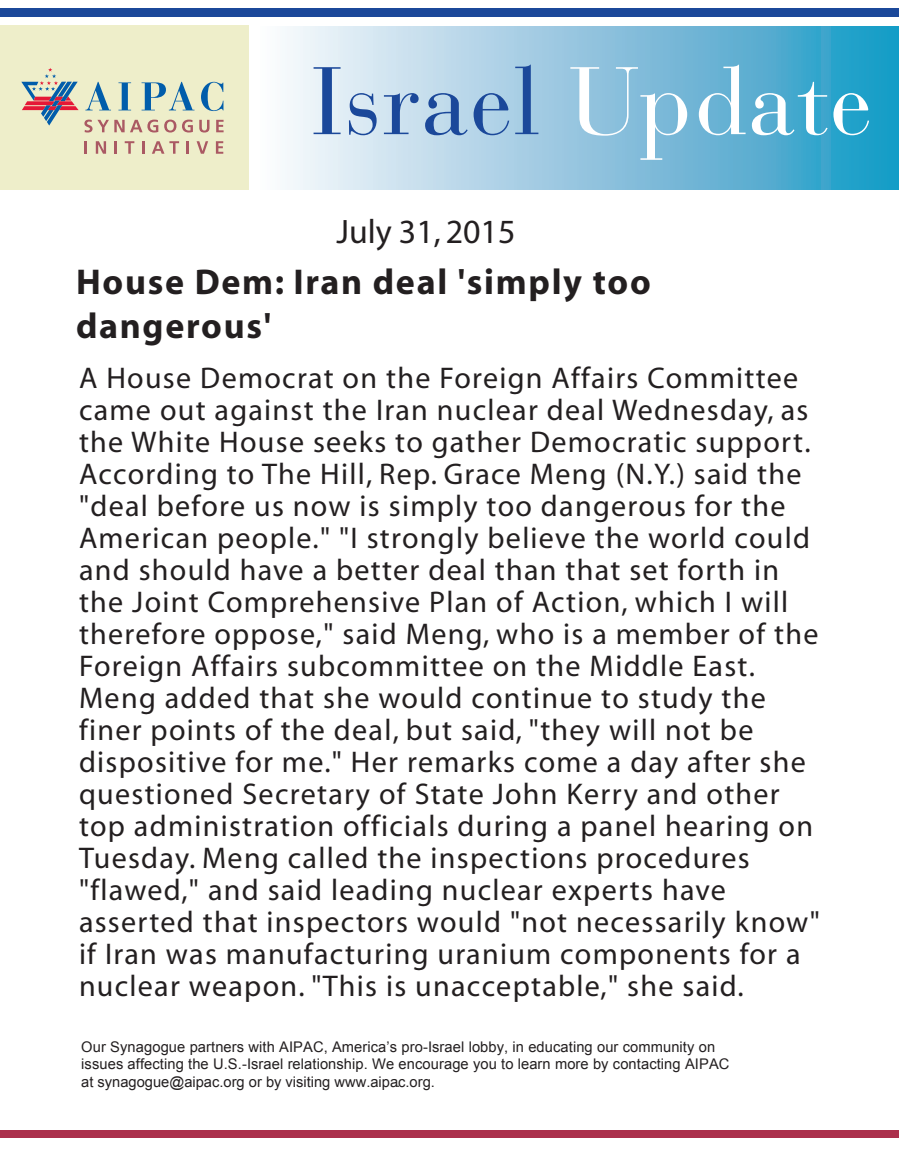
<style>
.page{position:relative;width:900px;height:1150px;background:#fff}
.page>*{position:absolute;margin:0;border:0;box-sizing:border-box;transform-origin:0 0}
.t1{font:95px "Bauer Bodoni";letter-spacing:.015em;color:#1b489a}
.t2{font:700 36px/44px "Myriad";letter-spacing:.045em;color:#231f20}
.t3{font:34px "Myriad";color:#231f20}
.t4{font:30px/32px "Myriad";letter-spacing:.045em;color:#231f20}
.t5{font:14.6px/17.6px "Arial";letter-spacing:.005em;color:#231f20}
.s1{color:#fff}
</style>
<div class="page">
<div style="left:0;top:25px;width:249px;height:164px;background:#eeeeca"></div>
<svg style="left:285px;top:27px;width:614px;height:162px;background:#8cc5de"></svg>
<div style="left:0;top:8px;width:899px;height:8px;background:#1b489a"></div>
<svg style="left:21px;top:68px;width:203px;height:65px"></svg>
<svg style="left:85px;top:141px;width:2px;height:13px"></svg>
<svg style="left:96px;top:141px;width:10px;height:13px"></svg>
<svg style="left:115px;top:141px;width:2px;height:13px"></svg>
<svg style="left:125px;top:141px;width:9px;height:13px"></svg>
<svg style="left:142px;top:141px;width:2px;height:13px"></svg>
<svg style="left:152px;top:141px;width:27px;height:13px"></svg>
<svg style="left:187px;top:141px;width:2px;height:13px"></svg>
<svg style="left:197px;top:141px;width:11px;height:13px"></svg>
<svg style="left:216px;top:141px;width:7px;height:13px"></svg>
<div style="left:0;top:1130px;width:899px;height:8px;background:#ab304c"></div>
<h1 class="t1" style="left:311px;top:45px;width:562px">Israel <span class="s1">Update</span></h1>
<p class="t3" style="left:336px;top:215px;width:181px">July 31, 2015</p>
<p class="t2" style="left:76px;top:261px;width:576px">House Dem: Iran deal 'simply too dangerous'</p>
<p class="t4" style="left:79px;top:364px;width:742px">A House Democrat on the Foreign Affairs Committee came out against the Iran nuclear deal Wednesday, as the White House seeks to gather Democratic support.<br>According to The Hill, Rep. Grace Meng (N.Y.) said the "deal before us now is simply too dangerous for the American people." "I strongly believe the world could and should have a better deal than that set forth in the Joint Comprehensive Plan of Action, which I will therefore oppose," said Meng, who is a member of the Foreign Affairs subcommittee on the Middle East.<br>Meng added that she would continue to study the finer points of the deal, but said, "they will not be dispositive for me." Her remarks come a day after she questioned Secretary of State John Kerry and other top administration officials during a panel hearing on Tuesday. Meng called the inspections procedures "flawed," and said leading nuclear experts have asserted that inspectors would "not necessarily know" if Iran was manufacturing uranium components for a nuclear weapon. "This is unacceptable," she said.</p>
<p class="t5" style="left:81px;top:1038px;width:650px">Our Synagogue partners with AIPAC, America’s pro-Israel lobby, in educating our community on issues affecting the U.S.-Israel relationship. We encourage you to learn more by contacting AIPAC at synagogue@aipac.org or by visiting www.aipac.org.</p>
<p class="t5" style="left:396px;top:1073px;width:6px">.</p>
</div>
